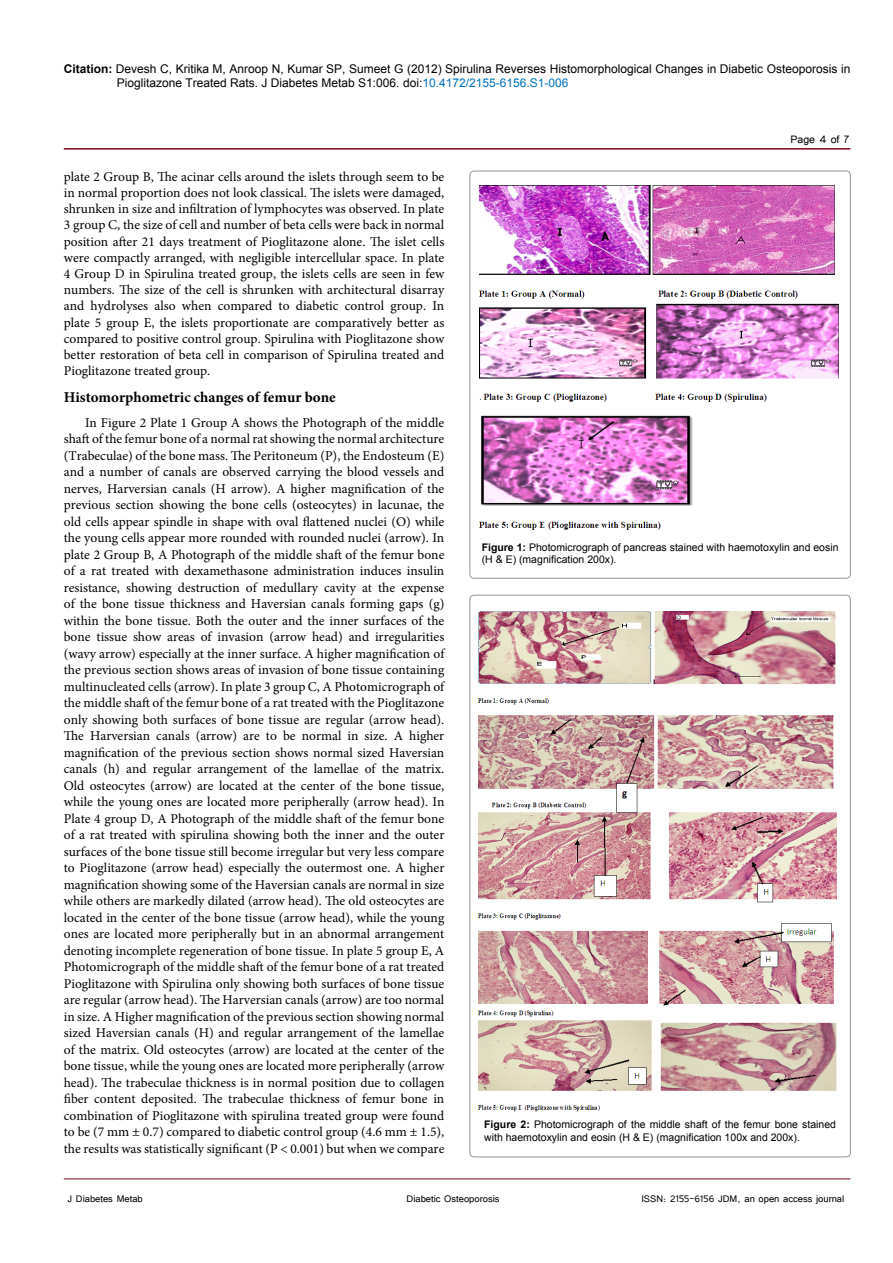
<style>
.page{position:relative;width:893px;height:1263px;background:#fff}
.page>*{position:absolute;margin:0;border:0;box-sizing:border-box;transform-origin:0 0}
.t1{font:700 15px "Minion Pro";color:#000}
.t2{font:13.5px/16.5px "Minion Pro";color:#000;text-align:justify}
.t3{font:13.5px "Tunga";color:#000}
.t4{font:12px/14.4px "Arial";color:#000}
.t5{font:12px "Tunga";color:#000}
.t6{font:10.5px/12.6px "Arial";color:#000}
.s1{font-weight:700}
.s2{color:#0072bc}
</style>
<div class="page">
<hr style="left:64px;top:148px;width:786px;height:2px;background:#7a031b">
<hr style="left:64px;top:1179px;width:786px;height:1px;background:#7a031b">
<div style="left:470px;top:171px;width:380px;height:407px;border:1px solid #939598;border-radius:4px"></div>
<img style="left:480px;top:186px;width:359px;height:344px">
<img style="left:478px;top:611px;width:359px;height:501px">
<p class="t4" style="left:117px;top:61px;width:735px;text-indent:-53px"><span class="s1">Citation:</span> Devesh C, Kritika M, Anroop N, Kumar SP, Sumeet G (2012) Spirulina Reverses Histomorphological Changes in Diabetic Osteoporosis in<br>Pioglitazone Treated Rats. J Diabetes Metab S1:006. doi:<span class="s2">10.4172/2155-6156.S1-006</span></p>
<p class="t2" style="left:64px;top:168px;width:382px">plate 2 Group B, The acinar cells around the islets through seem to be in normal proportion does not look classical. The islets were damaged, shrunken in size and infiltration of lymphocytes was observed. In plate 3 group C, the size of cell and number of beta cells were back in normal position after 21 days treatment of Pioglitazone alone. The islet cells were compactly arranged, with negligible intercellular space. In plate 4 Group D in Spirulina treated group, the islets cells are seen in few numbers. The size of the cell is shrunken with architectural disarray and hydrolyses also when compared to diabetic control group. In plate 5 group E, the islets proportionate are comparatively better as compared to positive control group. Spirulina with Pioglitazone show better restoration of beta cell in comparison of Spirulina treated and Pioglitazone treated group.</p>
<p class="t1" style="left:64px;top:386px;width:273px">Histomorphometric changes of femur bone</p>
<p class="t2" style="left:64px;top:414px;width:382px;text-indent:21px">In Figure 2 Plate 1 Group A shows the Photograph of the middle shaft of the femur bone of a normal rat showing the normal architecture (Trabeculae) of the bone mass. The Peritoneum (P), the Endosteum (E) and a number of canals are observed carrying the blood vessels and nerves, Harversian canals (H arrow). A higher magnification of the previous section showing the bone cells (osteocytes) in lacunae, the old cells appear spindle in shape with oval flattened nuclei (O) while the young cells appear more rounded with rounded nuclei (arrow). In plate 2 Group B, A Photograph of the middle shaft of the femur bone of a rat treated with dexamethasone administration induces insulin resistance, showing destruction of medullary cavity at the expense of the bone tissue thickness and Haversian canals forming gaps (g) within the bone tissue. Both the outer and the inner surfaces of the bone tissue show areas of invasion (arrow head) and irregularities (wavy arrow) especially at the inner surface. A higher magnification of the previous section shows areas of invasion of bone tissue containing multinucleated cells (arrow). In plate 3 group C, A Photomicrograph of the middle shaft of the femur bone of a rat treated with the Pioglitazone only showing both surfaces of bone tissue are regular (arrow head).<br>The Harversian canals (arrow) are to be normal in size. A higher magnification of the previous section shows normal sized Haversian canals (h) and regular arrangement of the lamellae of the matrix.<br>Old osteocytes (arrow) are located at the center of the bone tissue, while the young ones are located more peripherally (arrow head). In Plate 4 group D, A Photograph of the middle shaft of the femur bone of a rat treated with spirulina showing both the inner and the outer surfaces of the bone tissue still become irregular but very less compare to Pioglitazone (arrow head) especially the outermost one. A higher magnification showing some of the Haversian canals are normal in size while others are markedly dilated (arrow head). The old osteocytes are located in the center of the bone tissue (arrow head), while the young ones are located more peripherally but in an abnormal arrangement denoting incomplete regeneration of bone tissue. In plate 5 group E, A Photomicrograph of the middle shaft of the femur bone of a rat treated Pioglitazone with Spirulina only showing both surfaces of bone tissue are regular (arrow head). The Harversian canals (arrow) are too normal in size. A Higher magnification of the previous section showing normal sized Haversian canals (H) and regular arrangement of the lamellae of the matrix. Old osteocytes (arrow) are located at the center of the bone tissue, while the young ones are located more peripherally (arrow head). The trabeculae thickness is in normal position due to collagen fiber content deposited. The trabeculae thickness of femur bone in combination of Pioglitazone with spirulina treated group were found to be (7 mm ± 0.7) compared to diabetic control group (4.6 mm ± 1.5), the results was statistically significant (P &lt; 0.001) but when we compare</p>
<p class="t3" style="left:790px;top:131px;width:60px">Page 4 of 7</p>
<p class="t6" style="left:482px;top:541px;width:358px"><span class="s1">Figure 1:</span> Photomicrograph of pancreas stained with haemotoxylin and eosin (H &amp; E) (magnification 200x).</p>
<p class="t6" style="left:484px;top:1118px;width:353px"><span class="s1">Figure 2:</span> Photomicrograph of the middle shaft of the femur bone stained with haemotoxylin and eosin (H &amp; E) (magnification 100x and 200x).</p>
<p class="t5" style="left:68px;top:1191px;width:77px">J Diabetes Metab</p>
<p class="t5" style="left:407px;top:1191px;width:94px">Diabetic Osteoporosis</p>
<p class="t5" style="left:641px;top:1191px;width:204px">ISSN: 2155-6156 JDM, an open access journal</p>
</div>
